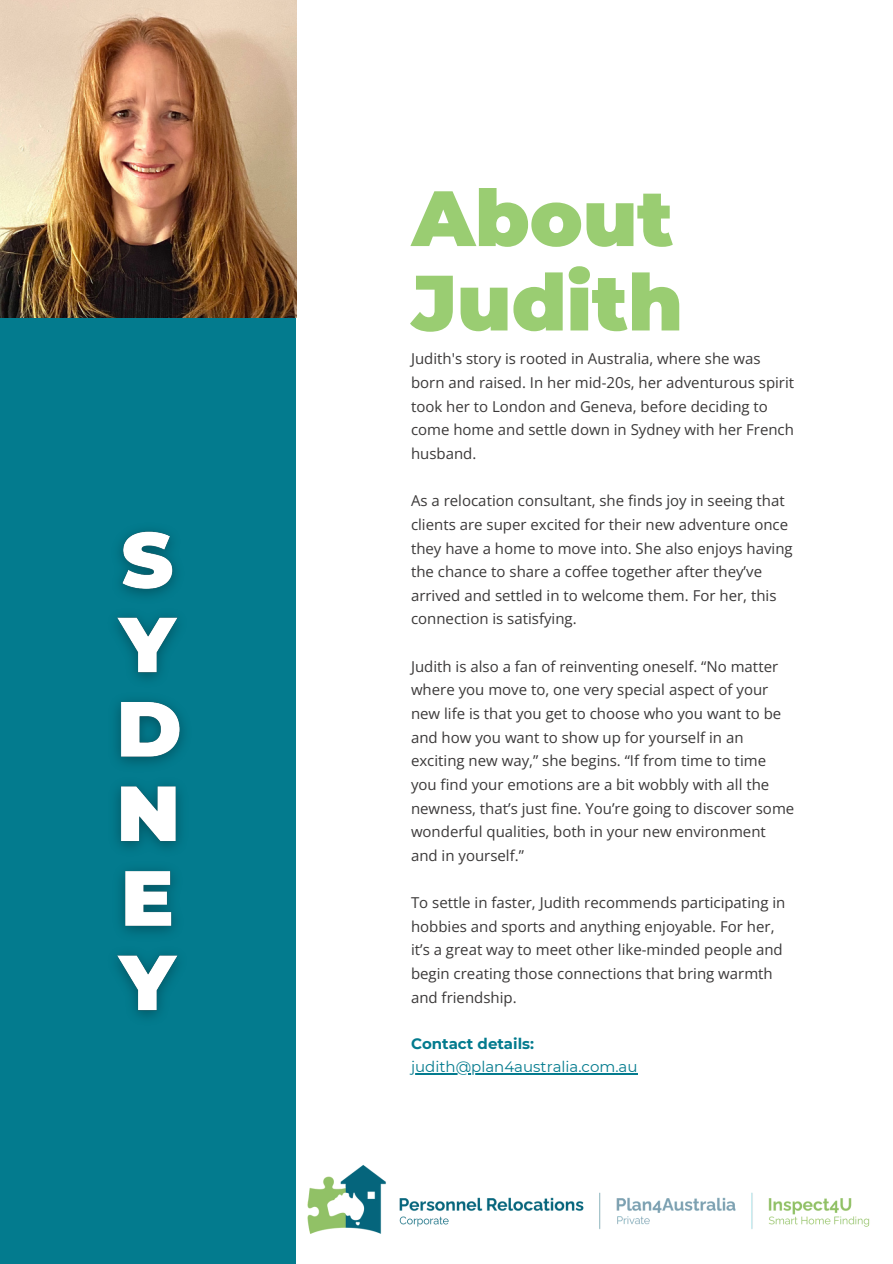
<style>
.page{position:relative;width:893px;height:1264px;background:#fff}
.page>*{position:absolute;margin:0;border:0;box-sizing:border-box;transform-origin:0 0}
.t1{font:900 78.15px/84.3px "Montserrat";color:#9acd72}
.t2{font:15px/23.7px "Open Sans";color:#3b3939}
.t3{font:15px "Montserrat";color:#037b8e}
.t4{font:700 15px "Montserrat";color:#037b8e}
</style>
<div class="page">
<div style="left:0;top:0;width:296px;height:1263px;background:#037b8e"></div>
<img style="left:307px;top:1165px;width:563px;height:69px">
<img style="left:0;top:0;width:296px;height:317px">
<hr style="left:411px;top:1073px;width:226px;height:1px;background:#037b8e">
<img style="left:116px;top:530px;width:68px;height:487px">
<h1 class="t1" style="left:412px;top:176px;width:272px">About<br>Judith</h1>
<p class="t2" style="left:411px;top:347px;width:385px">Judith's story is rooted in Australia, where she was born and raised. In her mid-20s, her adventurous spirit took her to London and Geneva, before deciding to come home and settle down in Sydney with her French husband.</p>
<p class="t2" style="left:411px;top:488px;width:383px">As a relocation consultant, she finds joy in seeing that clients are super excited for their new adventure once they have a home to move into. She also enjoys having the chance to share a coffee together after they’ve arrived and settled in to welcome them. For her, this connection is satisfying.</p>
<p class="t2" style="left:411px;top:654px;width:385px">Judith is also a fan of reinventing oneself. “No matter where you move to, one very special aspect of your new life is that you get to choose who you want to be and how you want to show up for yourself in an exciting new way,” she begins. “If from time to time you find your emotions are a bit wobbly with all the newness, that’s just fine. You’re going to discover some wonderful qualities, both in your new environment and in yourself.”</p>
<p class="t2" style="left:411px;top:890px;width:376px">To settle in faster, Judith recommends participating in hobbies and sports and anything enjoyable. For her, it’s a great way to meet other like-minded people and begin creating those connections that bring warmth and friendship.</p>
<p class="t4" style="left:411px;top:1034px;width:125px">Contact details:</p>
<p class="t3" style="left:411px;top:1057px;width:228px">judith@plan4australia.com.au</p>
</div>
